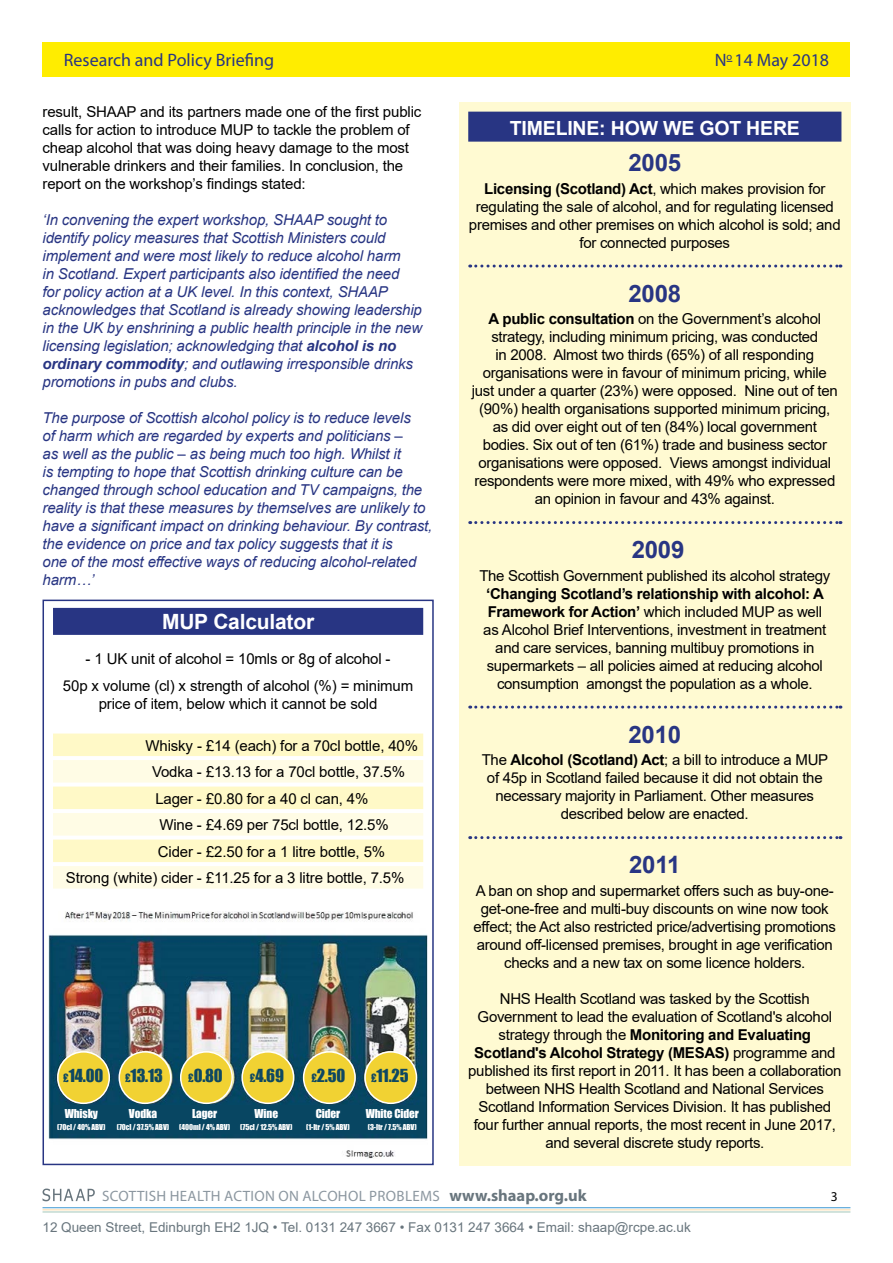
<style>
.page{position:relative;width:893px;height:1263px;background:#fff}
.page>*{position:absolute;margin:0;border:0;box-sizing:border-box;transform-origin:0 0}
.t1{font:700 24px "Arial";letter-spacing:-.01em;color:#283583}
.t2{font:700 21px "Arial";letter-spacing:-.01em;color:#fff}
.t3{font:700 19.5px "Arial";letter-spacing:-.01em;color:#fff}
.t4{font:18px "Myriad Pro";color:#283583}
.t5{font:16.5px "Impact";letter-spacing:-.01em;color:#0e4862}
.t6{font:15px/18px "Arial";letter-spacing:-.02em;color:#000;text-align:center}
.t7{font:italic 15px/18px "Arial";letter-spacing:-.01em;color:#283583}
.t8{font:15px "Myriad Pro";letter-spacing:.02em;color:#8c97a0}
.t9{font:13.5px "Arial";color:#68757d}
.t10{font:13.5px "Myriad Pro";color:#000}
.t11{font:11.25px "Impact";letter-spacing:-.01em;color:#fff}
.t12{font:7.5px "Impact";letter-spacing:-.01em;color:#fff}
.s1{font-weight:700}
.s2{font-size:10.5px}
.s3{font-weight:700;font-size:16.5px;color:#68757d}
</style>
<div class="page">
<div style="left:43px;top:43px;width:807px;height:34px;background:#ffed00"></div>
<svg style="left:43px;top:1188px;width:52px;height:13px"></svg>
<hr style="left:43px;top:1207px;width:807px;height:1px;background:#52a3d6">
<hr style="left:43px;top:1209px;width:807px;height:1px;background:#fedfb1">
<hr style="left:43px;top:1211px;width:807px;height:1px;background:#aecec1">
<div style="left:459px;top:102px;width:391px;height:1063px;background:#fffad2"></div>
<div style="left:468px;top:112px;width:373px;height:30px;background:#283583"></div>
<svg style="left:470px;top:265px;width:371px;height:3px"></svg>
<svg style="left:470px;top:521px;width:371px;height:3px"></svg>
<svg style="left:470px;top:706px;width:371px;height:3px"></svg>
<svg style="left:470px;top:836px;width:371px;height:3px"></svg>
<div style="left:53px;top:608px;width:370px;height:27px;background:#283583"></div>
<div style="left:53px;top:733px;width:370px;height:23px;background:#fff9c7"></div>
<div style="left:53px;top:760px;width:370px;height:22px;background:#fffce5"></div>
<div style="left:53px;top:786px;width:370px;height:23px;background:#fff9c7"></div>
<div style="left:53px;top:813px;width:370px;height:22px;background:#fffce5"></div>
<div style="left:53px;top:839px;width:370px;height:23px;background:#fff9c7"></div>
<div style="left:53px;top:866px;width:370px;height:22px;background:#fffce5"></div>
<img style="left:49px;top:912px;width:378px;height:246px">
<div style="left:43px;top:600px;width:391px;height:565px;border:2px solid #283583"></div>
<div style="left:58px;top:1052px;width:51px;height:51px;background:#f1d233;border-radius:50%"></div>
<div style="left:57px;top:1051px;width:53px;height:53px;border:2px solid #fff;border-radius:50%"></div>
<div style="left:119px;top:1052px;width:52px;height:51px;background:#f1d233;border-radius:50%"></div>
<div style="left:119px;top:1051px;width:52px;height:53px;border:2px solid #fff;border-radius:50%"></div>
<div style="left:181px;top:1052px;width:51px;height:51px;background:#f1d233;border-radius:50%"></div>
<div style="left:180px;top:1051px;width:53px;height:53px;border:2px solid #fff;border-radius:50%"></div>
<div style="left:242px;top:1052px;width:52px;height:51px;background:#f1d233;border-radius:50%"></div>
<div style="left:241px;top:1051px;width:53px;height:53px;border:2px solid #fff;border-radius:50%"></div>
<div style="left:304px;top:1052px;width:51px;height:51px;background:#f1d233;border-radius:50%"></div>
<div style="left:303px;top:1051px;width:53px;height:53px;border:2px solid #fff;border-radius:50%"></div>
<div style="left:365px;top:1052px;width:51px;height:51px;background:#f1d233;border-radius:50%"></div>
<div style="left:364px;top:1051px;width:53px;height:53px;border:2px solid #fff;border-radius:50%"></div>
<div style="left:53px;top:1106px;width:371px;height:28px;background:#084662"></div>
<p class="t4" style="left:64px;top:49px;width:212px">Research and Policy Briefing</p>
<p class="t4" style="left:715px;top:49px;width:116px">N<sup>o</sup> 14 May 2018</p>
<p class="t6" style="left:43px;top:103px;width:380px;text-align:left">result, SHAAP and its partners made one of the first public calls for action to introduce MUP to tackle the problem of cheap alcohol that was doing heavy damage to the most vulnerable drinkers and their families. In conclusion, the report on the workshop’s findings stated:</p>
<p class="t7" style="left:43px;top:211px;width:381px">‘In convening the expert workshop, SHAAP sought to identify policy measures that Scottish Ministers could implement and were most likely to reduce alcohol harm<br>in Scotland. Expert participants also identified the need<br>for policy action at a UK level. In this context, SHAAP acknowledges that Scotland is already showing leadership in the UK by enshrining a public health principle in the new licensing legislation; acknowledging that <span class="s1">alcohol is no ordinary commodity</span>; and outlawing irresponsible drinks promotions in pubs and clubs.</p>
<p class="t7" style="left:43px;top:409px;width:391px">The purpose of Scottish alcohol policy is to reduce levels<br>of harm which are regarded by experts and politicians –<br>as well as the public – as being much too high. Whilst it<br>is tempting to hope that Scottish drinking culture can be changed through school education and TV campaigns, the reality is that these measures by themselves are unlikely to have a significant impact on drinking behaviour. By contrast, the evidence on price and tax policy suggests that it is<br>one of the most effective ways of reducing alcohol-related harm…’</p>
<h2 class="t2" style="left:162px;top:607px;width:154px">MUP Calculator</h2>
<p class="t6" style="left:63px;top:645px;width:352px;line-height:27px">- 1 UK unit of alcohol = 10mls or 8g of alcohol -<br>50p x volume (cl) x strength of alcohol (%) = minimum</p>
<p class="t6" style="left:99px;top:695px;width:280px">price of item, below which it cannot be sold</p>
<p class="t6" style="left:146px;top:736px;width:274px">Whisky - £14 (each) for a 70cl bottle, 40%</p>
<p class="t6" style="left:152px;top:763px;width:255px">Vodka - £13.13 for a 70cl bottle, 37.5%</p>
<p class="t6" style="left:155px;top:789px;width:215px">Lager - £0.80 for a 40 cl can, 4%</p>
<p class="t6" style="left:159px;top:816px;width:231px">Wine - £4.69 per 75cl bottle, 12.5%</p>
<p class="t6" style="left:158px;top:842px;width:229px">Cider - £2.50 for a 1 litre bottle, 5%</p>
<p class="t6" style="left:66px;top:869px;width:340px">Strong (white) cider - £11.25 for a 3 litre bottle, 7.5%</p>
<p class="t5" style="left:63px;top:1063px;width:42px"><span class="s2">£</span>14.00</p>
<p class="t5" style="left:125px;top:1063px;width:39px"><span class="s2">£</span>13.13</p>
<p class="t5" style="left:188px;top:1063px;width:36px"><span class="s2">£</span>0.80</p>
<p class="t5" style="left:250px;top:1063px;width:36px"><span class="s2">£</span>4.69</p>
<p class="t5" style="left:311px;top:1063px;width:36px"><span class="s2">£</span>2.50</p>
<p class="t5" style="left:371px;top:1062px;width:39px"><span class="s2">£</span>11.25</p>
<p class="t11" style="left:65px;top:1105px;width:35px">Whisky</p>
<p class="t11" style="left:129px;top:1105px;width:30px">Vodka</p>
<p class="t11" style="left:192px;top:1105px;width:27px">Lager</p>
<p class="t11" style="left:255px;top:1105px;width:25px">Wine</p>
<p class="t11" style="left:316px;top:1105px;width:26px">Cider</p>
<p class="t11" style="left:366px;top:1105px;width:55px">White Cider</p>
<p class="t12" style="left:57px;top:1121px;width:50px">(70cl / 40% ABV)</p>
<p class="t12" style="left:117px;top:1121px;width:54px">(70cl / 37.5% ABV)</p>
<p class="t12" style="left:179px;top:1121px;width:52px">(400ml / 4% ABV)</p>
<p class="t12" style="left:240px;top:1121px;width:54px">(75cl / 12.5% ABV)</p>
<p class="t12" style="left:306px;top:1121px;width:45px">(1-ltr / 5% ABV)</p>
<p class="t12" style="left:368px;top:1121px;width:50px">(3-ltr / 7.5% ABV)</p>
<h3 class="t3" style="left:510px;top:114px;width:292px">TIMELINE: HOW WE GOT HERE</h3>
<h1 class="t1" style="left:628px;top:146px;width:54px">2005</h1>
<p class="t6" style="left:469px;top:179px;width:373px"><span class="s1">Licensing (Scotland) Act</span>, which makes provision for regulating the sale of alcohol, and for regulating licensed premises and other premises on which alcohol is sold; and for connected purposes</p>
<h1 class="t1" style="left:628px;top:276px;width:54px">2008</h1>
<p class="t6" style="left:472px;top:310px;width:367px"><span class="s1">A public consultation</span> on the Government’s alcohol strategy, including minimum pricing, was conducted<br>in 2008. Almost two thirds (65%) of all responding organisations were in favour of minimum pricing, while just under a quarter (23%) were opposed. Nine out of ten (90%) health organisations supported minimum pricing, as did over eight out of ten (84%) local government bodies. Six out of ten (61%) trade and business sector organisations were opposed. Views amongst individual respondents were more mixed, with 49% who expressed an opinion in favour and 43% against.</p>
<h1 class="t1" style="left:632px;top:533px;width:54px">2009</h1>
<p class="t6" style="left:479px;top:566px;width:352px">The Scottish Government published its alcohol strategy</p>
<p class="t6" style="left:483px;top:584px;width:345px"><span class="s1">‘Changing Scotland’s relationship with alcohol: A Framework for Action’</span> which included MUP as well as Alcohol Brief Interventions, investment in treatment and care services, banning multibuy promotions in supermarkets – all policies aimed at reducing alcohol consumption amongst the population as a whole.</p>
<h1 class="t1" style="left:628px;top:717px;width:54px">2010</h1>
<p class="t6" style="left:482px;top:751px;width:348px">The <span class="s1">Alcohol (Scotland) Act</span>; a bill to introduce a MUP of 45p in Scotland failed because it did not obtain the necessary majority in Parliament. Other measures described below are enacted.</p>
<h1 class="t1" style="left:629px;top:848px;width:53px">2011</h1>
<p class="t6" style="left:474px;top:881px;width:364px">A ban on shop and supermarket offers such as buy-one&shy;get-one-free and multi-buy discounts on wine now took effect; the Act also restricted price/advertising promotions around off-licensed premises, brought in age verification checks and a new tax on some licence holders.</p>
<p class="t6" style="left:468px;top:989px;width:375px">NHS Health Scotland was tasked by the Scottish Government to lead the evaluation of Scotland's alcohol strategy through the <span class="s1">Monitoring and Evaluating Scotland's Alcohol Strategy (MESAS)</span> programme and published its first report in 2011. It has been a collaboration between NHS Health Scotland and National Services Scotland Information Services Division. It has published four further annual reports, the most recent in June 2017, and several discrete study reports.</p>
<p class="t8" style="left:102px;top:1187px;width:486px">SCOTTISH HEALTH ACTION ON ALCOHOL PROBLEMS <span class="s3">www.shaap.org.uk</span></p>
<p class="t10" style="left:831px;top:1188px;width:8px">3</p>
<p class="t9" style="left:43px;top:1218px;width:650px">12 Queen Street, Edinburgh EH2 1JQ • Tel. 0131 247 3667 • Fax 0131 247 3664 • Email: shaap@rcpe.ac.uk</p>
</div>
